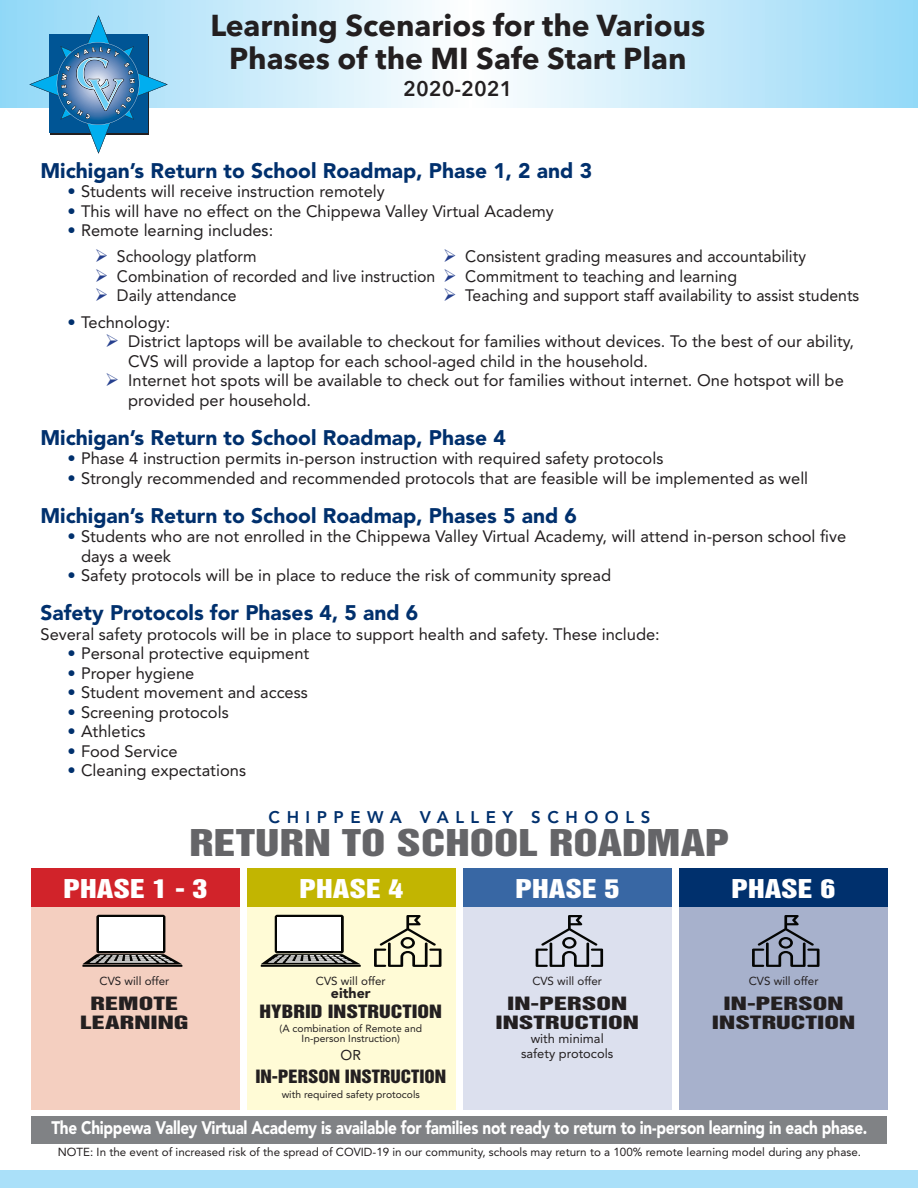
<style>
.page{position:relative;width:918px;height:1188px;background:#fff}
.page>*{position:absolute;margin:0;border:0;box-sizing:border-box;transform-origin:0 0}
.t1{font:33.75px "Helvetica Inserat";color:#656568;scale:1.3 1}
.t2{font:700 30px "Avenir Next LT Pro";color:#231f20}
.t3{font:23.7px "Helvetica Inserat";color:#fff;scale:1.26 1}
.t4{font:900 21px "Avenir";color:#00306d}
.t5{font:600 21px "Avenir Next LT Pro";color:#231f20}
.t6{font:900 18px "Avenir";letter-spacing:-.02em;color:#fff;scale:.85 1}
.t7{font:16.8px "Helvetica Inserat";color:#231f20;scale:1.57 1}
.t8{font:800 16.8px "Avenir";letter-spacing:.39em;color:#00306d}
.t9{font:16.8px "Helvetica Inserat";color:#231f20;scale:1.11 1}
.t10{font:16.8px "Helvetica Inserat";color:#231f20;scale:1.25 1}
.t11{font:16.5px "Avenir";color:#231f20}
.t12{font:16.5px "Avenir";color:#231f20;scale:.96 1}
.t13{font:900 14.25px "Avenir";color:#231f20}
.t14{font:14.25px "Avenir";color:#231f20}
.t15{font:12.9px "Avenir";color:#231f20}
.t16{font:11.55px "Avenir";color:#231f20}
.t17{font:10.35px "Avenir";color:#231f20}
.s1{color:#00306d}
.s2{color:#253f8e}
</style>
<div class="page">
<svg style="left:0;top:0;width:918px;height:108px"></svg>
<div style="left:0;top:1171px;width:918px;height:17px;background:#aae0f9"></div>
<svg style="left:29px;top:15px;width:139px;height:139px"></svg>
<div style="left:31px;top:905px;width:209px;height:205px;background:#f4cfc0"></div>
<div style="left:31px;top:868px;width:209px;height:39px;background:#d1232a"></div>
<div style="left:247px;top:905px;width:209px;height:205px;background:#fffbd6"></div>
<div style="left:247px;top:868px;width:209px;height:39px;background:#c2b501"></div>
<div style="left:463px;top:905px;width:209px;height:205px;background:#dce0ee"></div>
<div style="left:463px;top:868px;width:209px;height:39px;background:#3867a4"></div>
<div style="left:679px;top:905px;width:209px;height:205px;background:#a7b1cc"></div>
<div style="left:679px;top:868px;width:209px;height:39px;background:#00306d"></div>
<div style="left:275px;top:915px;width:69px;height:38px;background:#040503;border-radius:2px"></div>
<div style="left:277px;top:917px;width:64px;height:34px;background:#fff"></div>
<hr style="left:261px;top:965px;width:100px;height:2px;background:#040503">
<svg style="left:261px;top:954px;width:99px;height:10px"></svg>
<div style="left:96px;top:915px;width:69px;height:38px;background:#040503;border-radius:2px"></div>
<div style="left:99px;top:917px;width:64px;height:34px;background:#fff"></div>
<hr style="left:82px;top:965px;width:100px;height:2px;background:#040503">
<svg style="left:83px;top:954px;width:99px;height:10px"></svg>
<svg style="left:374px;top:915px;width:67px;height:52px"></svg>
<svg style="left:536px;top:915px;width:67px;height:52px"></svg>
<svg style="left:752px;top:915px;width:67px;height:52px"></svg>
<div style="left:32px;top:1116px;width:855px;height:27px;background:#808285"></div>
<p class="t2" style="left:211px;top:7px;width:496px">Learning Scenarios for the Various</p>
<p class="t2" style="left:229px;top:40px;width:459px">Phases of the MI Safe Start Plan</p>
<p class="t5" style="left:403px;top:76px;width:111px">2020-2021</p>
<p class="t4" style="left:40px;top:158px;width:553px">Michigan’s Return to School Roadmap, Phase 1, 2 and 3</p>
<p class="t11" style="left:67px;top:182px;width:319px"><span class="s1">•</span> Students will receive instruction remotely</p>
<p class="t11" style="left:67px;top:202px;width:488px"><span class="s1">•</span> This will have no effect on the Chippewa Valley Virtual Academy</p>
<p class="t11" style="left:67px;top:221px;width:207px"><span class="s1">•</span> Remote learning includes:</p>
<p class="t12" style="left:95px;top:247px;width:170px"><span class="s2">➢</span> Schoology platform</p>
<p class="t12" style="left:95px;top:267px;width:356px"><span class="s2">➢</span> Combination of recorded and live instruction</p>
<p class="t12" style="left:95px;top:286px;width:149px"><span class="s2">➢</span> Daily attendance</p>
<p class="t12" style="left:443px;top:247px;width:379px"><span class="s2">➢</span> Consistent grading measures and accountability</p>
<p class="t12" style="left:443px;top:267px;width:307px"><span class="s2">➢</span> Commitment to teaching and learning</p>
<p class="t12" style="left:443px;top:286px;width:435px"><span class="s2">➢</span> Teaching and support staff availability to assist students</p>
<p class="t11" style="left:67px;top:313px;width:104px"><span class="s1">•</span> Technology:</p>
<p class="t11" style="left:105px;top:332px;width:750px"><span class="s2">➢</span> District laptops will be available to checkout for families without devices. To the best of our ability,</p>
<p class="t11" style="left:128px;top:352px;width:522px">CVS will provide a laptop for each school-aged child in the household.</p>
<p class="t11" style="left:105px;top:371px;width:740px"><span class="s2">➢</span> Internet hot spots will be available to check out for families without internet. One hotspot will be</p>
<p class="t11" style="left:128px;top:391px;width:184px">provided per household.</p>
<p class="t4" style="left:40px;top:425px;width:467px">Michigan’s Return to School Roadmap, Phase 4</p>
<p class="t11" style="left:67px;top:449px;width:597px"><span class="s1">•</span> Phase 4 instruction permits in-person instruction with required safety protocols</p>
<p class="t11" style="left:67px;top:469px;width:742px"><span class="s1">•</span> Strongly recommended and recommended protocols that are feasible will be implemented as well</p>
<p class="t4" style="left:40px;top:503px;width:538px">Michigan’s Return to School Roadmap, Phases 5 and 6</p>
<p class="t11" style="left:67px;top:527px;width:780px"><span class="s1">•</span> Students who are not enrolled in the Chippewa Valley Virtual Academy, will attend in-person school five</p>
<p class="t11" style="left:81px;top:547px;width:92px">days a week</p>
<p class="t11" style="left:67px;top:566px;width:545px"><span class="s1">•</span> Safety protocols will be in place to reduce the risk of community spread</p>
<p class="t4" style="left:40px;top:600px;width:379px">Safety Protocols for Phases 4, 5 and 6</p>
<p class="t11" style="left:40px;top:625px;width:621px">Several safety protocols will be in place to support health and safety. These include:</p>
<p class="t11" style="left:67px;top:644px;width:243px"><span class="s1">•</span> Personal protective equipment</p>
<p class="t11" style="left:67px;top:664px;width:128px"><span class="s1">•</span> Proper hygiene</p>
<p class="t11" style="left:67px;top:683px;width:242px"><span class="s1">•</span> Student movement and access</p>
<p class="t11" style="left:67px;top:703px;width:163px"><span class="s1">•</span> Screening protocols</p>
<p class="t11" style="left:67px;top:722px;width:79px"><span class="s1">•</span> Athletics</p>
<p class="t11" style="left:67px;top:742px;width:112px"><span class="s1">•</span> Food Service</p>
<p class="t11" style="left:67px;top:761px;width:180px"><span class="s1">•</span> Cleaning expectations</p>
<p class="t8" style="left:269px;top:807px;width:383px">CHIPPEWA VALLEY SCHOOLS</p>
<p class="t1" style="left:190px;top:822px;width:417px">RETURN TO SCHOOL ROADMAP</p>
<p class="t3" style="left:64px;top:874px;width:116px">PHASE 1 - 3</p>
<p class="t3" style="left:300px;top:874px;width:84px">PHASE 4</p>
<p class="t3" style="left:515px;top:874px;width:84px">PHASE 5</p>
<p class="t3" style="left:731px;top:874px;width:84px">PHASE 6</p>
<p class="t16" style="left:100px;top:975px;width:71px">CVS will offer</p>
<p class="t7" style="left:91px;top:993px;width:57px">REMOTE</p>
<p class="t7" style="left:80px;top:1013px;width:70px">LEARNING</p>
<p class="t16" style="left:316px;top:975px;width:71px">CVS will offer</p>
<p class="t13" style="left:331px;top:985px;width:41px">either</p>
<p class="t10" style="left:260px;top:1001px;width:147px">HYBRID INSTRUCTION</p>
<p class="t17" style="left:280px;top:1022px;width:144px">(A combination of Remote and</p>
<p class="t17" style="left:302px;top:1033px;width:100px">In-person Instruction)</p>
<p class="t14" style="left:341px;top:1047px;width:22px">OR</p>
<p class="t9" style="left:255px;top:1067px;width:173px">IN-PERSON INSTRUCTION</p>
<p class="t17" style="left:282px;top:1088px;width:140px">with required safety protocols</p>
<p class="t16" style="left:532px;top:975px;width:71px">CVS will offer</p>
<p class="t7" style="left:507px;top:993px;width:78px">IN-PERSON</p>
<p class="t7" style="left:496px;top:1013px;width:93px">INSTRUCTION</p>
<p class="t15" style="left:531px;top:1031px;width:75px">with minimal</p>
<p class="t15" style="left:521px;top:1046px;width:94px">safety protocols</p>
<p class="t16" style="left:749px;top:975px;width:71px">CVS will offer</p>
<p class="t7" style="left:724px;top:993px;width:78px">IN-PERSON</p>
<p class="t7" style="left:712px;top:1013px;width:93px">INSTRUCTION</p>
<p class="t6" style="left:51px;top:1117px;width:962px">The Chippewa Valley Virtual Academy is available for families not ready to return to in-person learning in each phase.</p>
<p class="t16" style="left:58px;top:1145px;width:805px">NOTE: In the event of increased risk of the spread of COVID-19 in our community, schools may return to a 100% remote learning model during any phase.</p>
</div>
